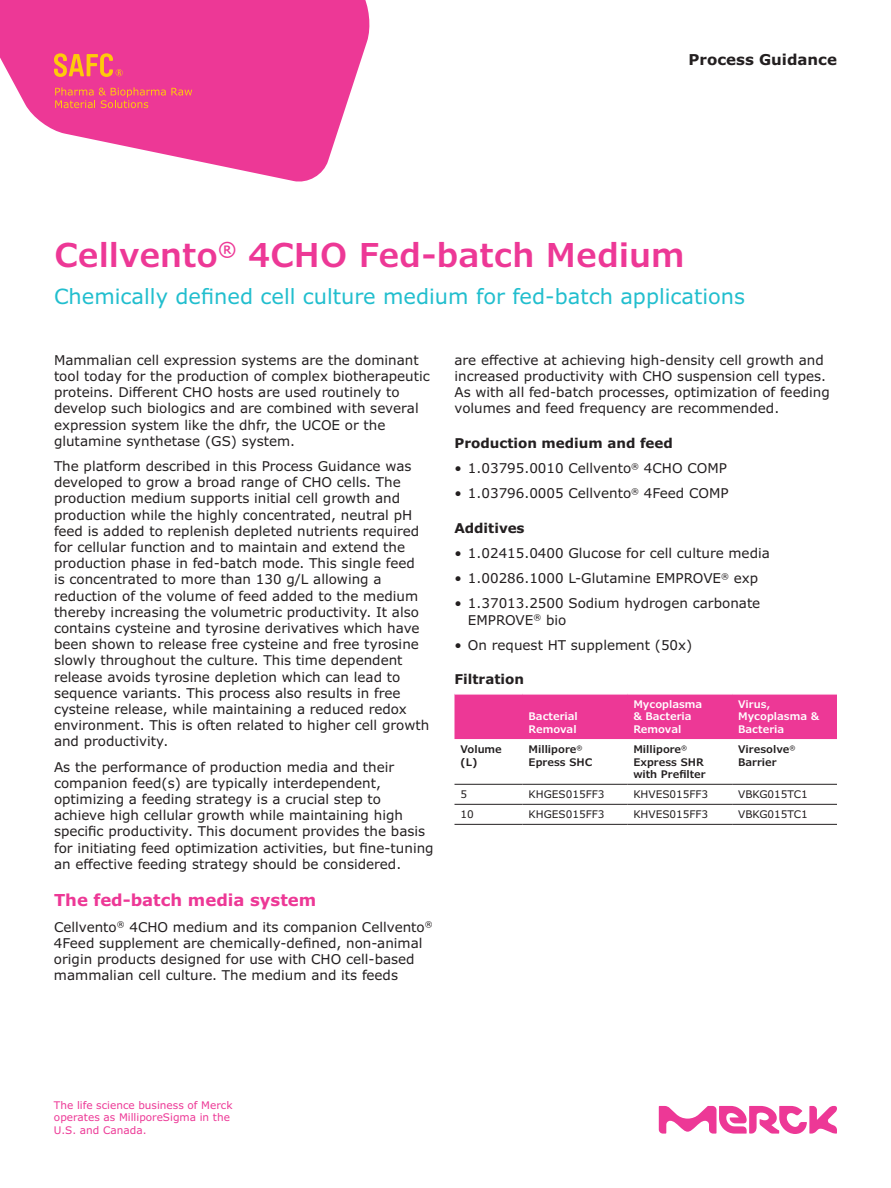
<style>
.page{position:relative;width:891px;height:1188px;background:#fff}
.page>*{position:absolute;margin:0;border:0;box-sizing:border-box;transform-origin:0 0}
.t1{font:600 33px "Verdana Pro";color:#ed3896}
.t2{font:21px "Verdana Pro";color:#21bece}
.t3{font:700 16.5px "Verdana Pro";color:#ed3896}
.t4{font:700 15px "Verdana Pro";color:#231f20}
.t5{font:13.5px/16.2px "Verdana Pro";color:#231f20}
.t6{font:700 13.5px "Verdana Pro";color:#231f20}
.t7{font:600 10.5px/12.6px "Verdana Pro";color:#231f20}
.t8{font:10.5px/12.6px "Verdana Pro";color:#ed3896}
.t9{font:600 10.5px/12.6px "Verdana Pro";color:#fff}
.t10{font:10.5px "Verdana Pro";color:#231f20}
</style>
<div class="page">
<svg style="left:0;top:0;width:370px;height:182px;fill:#ed3896"></svg>
<svg style="left:54px;top:53px;width:69px;height:24px;background:#f3725e"></svg>
<svg style="left:55px;top:87px;width:137px;height:21px;background:#ef527c"></svg>
<div style="left:454px;top:695px;width:383px;height:44px;background:#ed3896"></div>
<hr style="left:454px;top:784px;width:69px;height:1px;background:#231f20">
<hr style="left:523px;top:784px;width:104px;height:1px;background:#231f20">
<hr style="left:627px;top:784px;width:105px;height:1px;background:#231f20">
<hr style="left:732px;top:784px;width:105px;height:1px;background:#231f20">
<hr style="left:454px;top:804px;width:69px;height:1px;background:#231f20">
<hr style="left:523px;top:804px;width:104px;height:1px;background:#231f20">
<hr style="left:627px;top:804px;width:105px;height:1px;background:#231f20">
<hr style="left:732px;top:804px;width:105px;height:1px;background:#231f20">
<hr style="left:454px;top:824px;width:69px;height:1px;background:#231f20">
<hr style="left:523px;top:824px;width:104px;height:1px;background:#231f20">
<hr style="left:627px;top:824px;width:105px;height:1px;background:#231f20">
<hr style="left:732px;top:824px;width:105px;height:1px;background:#231f20">
<svg style="left:659px;top:1106px;width:178px;height:28px"></svg>
<p class="t4" style="left:689px;top:50px;width:150px">Process Guidance</p>
<h1 class="t1" style="left:54px;top:234px;width:632px">Cellvento<sup>®</sup> 4CHO Fed-batch Medium</h1>
<h2 class="t2" style="left:54px;top:283px;width:693px">Chemically defined cell culture medium for fed-batch applications</h2>
<p class="t5" style="left:54px;top:352px;width:377px">Mammalian cell expression systems are the dominant tool today for the production of complex biotherapeutic proteins. Different CHO hosts are used routinely to develop such biologics and are combined with several expression system like the dhfr, the UCOE or the glutamine synthetase (GS) system.</p>
<p class="t5" style="left:54px;top:458px;width:377px">The platform described in this Process Guidance was developed to grow a broad range of CHO cells. The production medium supports initial cell growth and production while the highly concentrated, neutral pH feed is added to replenish depleted nutrients required for cellular function and to maintain and extend the production phase in fed-batch mode. This single feed<br>is concentrated to more than 130 g/L allowing a reduction of the volume of feed added to the medium thereby increasing the volumetric productivity. It also contains cysteine and tyrosine derivatives which have been shown to release free cysteine and free tyrosine slowly throughout the culture. This time dependent release avoids tyrosine depletion which can lead to sequence variants. This process also results in free cysteine release, while maintaining a reduced redox environment. This is often related to higher cell growth and productivity.</p>
<p class="t5" style="left:54px;top:759px;width:381px">As the performance of production media and their companion feed(s) are typically interdependent, optimizing a feeding strategy is a crucial step to achieve high cellular growth while maintaining high specific productivity. This document provides the basis for initiating feed optimization activities, but fine-tuning an effective feeding strategy should be considered.</p>
<p class="t3" style="left:54px;top:890px;width:264px">The fed-batch media system</p>
<p class="t5" style="left:54px;top:919px;width:380px">Cellvento<sup>®</sup> 4CHO medium and its companion Cellvento<sup>® </sup>4Feed supplement are chemically-defined, non-animal origin products designed for use with CHO cell-based mammalian cell culture. The medium and its feeds</p>
<p class="t5" style="left:454px;top:352px;width:377px">are effective at achieving high-density cell growth and increased productivity with CHO suspension cell types.<br>As with all fed-batch processes, optimization of feeding volumes and feed frequency are recommended.</p>
<p class="t6" style="left:454px;top:434px;width:220px">Production medium and feed</p>
<p class="t5" style="left:454px;top:460px;width:274px">• 1.03795.0010 Cellvento<sup>®</sup> 4CHO COMP</p>
<p class="t5" style="left:454px;top:486px;width:276px">• 1.03796.0005 Cellvento<sup>®</sup> 4Feed COMP</p>
<p class="t6" style="left:454px;top:519px;width:72px">Additives</p>
<p class="t5" style="left:454px;top:545px;width:317px">• 1.02415.0400 Glucose for cell culture media</p>
<p class="t5" style="left:454px;top:570px;width:305px">• 1.00286.1000 L-Glutamine EMPROVE<sup>®</sup> exp</p>
<p class="t5" style="left:468px;top:596px;width:294px;text-indent:-14px">• 1.37013.2500 Sodium hydrogen carbonate<br>EMPROVE<sup>®</sup> bio</p>
<p class="t5" style="left:454px;top:637px;width:239px">• On request HT supplement (50x)</p>
<p class="t6" style="left:454px;top:671px;width:71px">Filtration</p>
<p class="t9" style="left:529px;top:710px;width:51px">Bacterial<br>Removal</p>
<p class="t9" style="left:633px;top:698px;width:70px">Mycoplasma &amp; Bacteria<br>Removal</p>
<p class="t9" style="left:738px;top:698px;width:83px">Virus,<br>Mycoplasma &amp;<br>Bacteria</p>
<p class="t7" style="left:461px;top:743px;width:43px">Volume (L)</p>
<p class="t7" style="left:529px;top:743px;width:65px">Millipore<sup>®<br></sup>Epress SHC</p>
<p class="t7" style="left:633px;top:743px;width:74px">Millipore<sup>®<br></sup>Express SHR with Prefilter</p>
<p class="t7" style="left:738px;top:743px;width:59px">Viresolve<sup>®<br></sup>Barrier</p>
<p class="t10" style="left:461px;top:788px;width:8px">5</p>
<p class="t10" style="left:529px;top:788px;width:77px">KHGES015FF3</p>
<p class="t10" style="left:633px;top:788px;width:76px">KHVES015FF3</p>
<p class="t10" style="left:738px;top:788px;width:71px">VBKG015TC1</p>
<p class="t10" style="left:461px;top:808px;width:15px">10</p>
<p class="t10" style="left:529px;top:808px;width:77px">KHGES015FF3</p>
<p class="t10" style="left:633px;top:808px;width:76px">KHVES015FF3</p>
<p class="t10" style="left:738px;top:808px;width:71px">VBKG015TC1</p>
<p class="t8" style="left:54px;top:1099px;width:180px">The life science business of Merck operates as MilliporeSigma in the<br>U.S. and Canada.</p>
</div>
